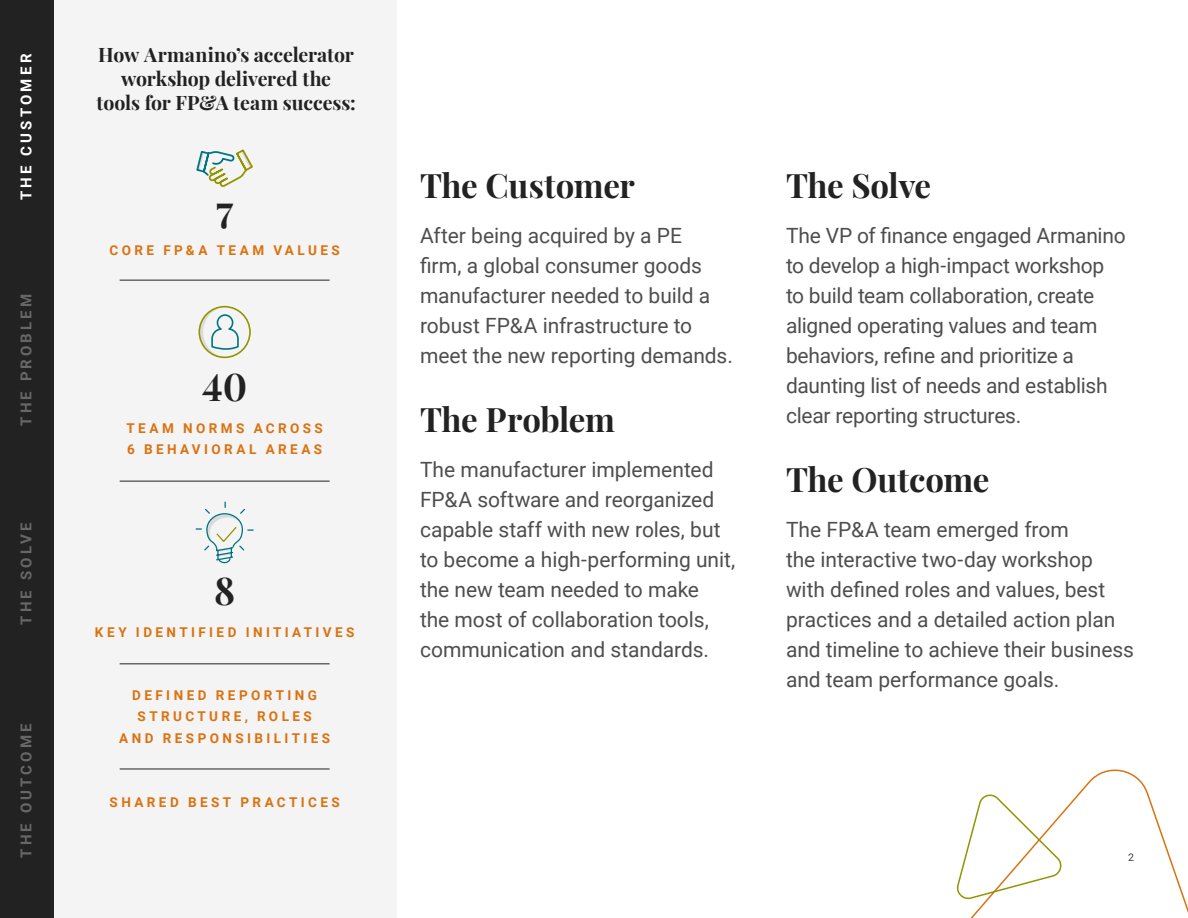
<style>
.page{position:relative;width:1188px;height:918px;background:#fff}
.page>*{position:absolute;margin:0;border:0;box-sizing:border-box;transform-origin:0 0}
.t1{font:37.5px "Playfair Display";color:#222}
.t2{font:33px "Playfair Display";letter-spacing:-.015em;color:#222}
.t3{font:21px/30px "Roboto";letter-spacing:-.005em;color:#4e4e4e}
.t4{font:19.5px/24px "Playfair Display";color:#222;text-align:center}
.t5{font:700 15px "Roboto";letter-spacing:.215em;color:#666766}
.t6{font:700 15px "Roboto";letter-spacing:.215em;color:#fff}
.t7{font:700 13.5px/21px "Roboto";letter-spacing:.255em;color:#da720f}
.t8{font:10.5px "Roboto";color:#404040}
</style>
<div class="page">
<div style="left:4px;top:0;width:393px;height:918px;background:#f4f4f4"></div>
<svg style="left:968px;top:769px;width:220px;height:149px"></svg>
<svg style="left:956px;top:791px;width:107px;height:108px"></svg>
<div style="left:0;top:0;width:54px;height:918px;background:#222"></div>
<hr style="left:120px;top:280px;width:210px;height:1px;background:#222">
<hr style="left:120px;top:481px;width:210px;height:1px;background:#222">
<hr style="left:120px;top:663px;width:210px;height:1px;background:#222">
<hr style="left:120px;top:769px;width:210px;height:1px;background:#222">
<svg style="left:196px;top:149px;width:57px;height:38px"></svg>
<svg style="left:198px;top:306px;width:53px;height:52px"></svg>
<svg style="left:195px;top:501px;width:59px;height:63px"></svg>
<p class="t6" style="left:16px;top:200px;width:148px;rotate:-90deg">THE CUSTOMER</p>
<p class="t5" style="left:16px;top:426px;width:134px;rotate:-90deg">THE PROBLEM</p>
<p class="t5" style="left:16px;top:625px;width:104px;rotate:-90deg">THE SOLVE</p>
<p class="t5" style="left:16px;top:858px;width:136px;rotate:-90deg">THE OUTCOME</p>
<p class="t4" style="left:96px;top:41px;width:261px">How Armanino’s accelerator workshop delivered the<br>tools for FP&amp;A team success:</p>
<h1 class="t1" style="left:216px;top:179px;width:19px">7</h1>
<p class="t7" style="left:110px;top:239px;width:232px">CORE FP&amp;A TEAM VALUES</p>
<h1 class="t1" style="left:202px;top:357px;width:47px">40</h1>
<p class="t7" style="left:127px;top:417px;width:198px">TEAM NORMS ACROSS<br>6 BEHAVIORAL AREAS</p>
<h1 class="t1" style="left:214px;top:561px;width:23px">8</h1>
<p class="t7" style="left:95px;top:621px;width:261px">KEY IDENTIFIED INITIATIVES</p>
<p class="t7" style="left:119px;top:685px;width:212px;text-align:center">DEFINED REPORTING<br>STRUCTURE, ROLES<br>AND RESPONSIBILITIES</p>
<p class="t7" style="left:110px;top:791px;width:232px">SHARED BEST PRACTICES</p>
<h2 class="t2" style="left:420px;top:159px;width:216px">The Customer</h2>
<p class="t3" style="left:420px;top:219px;width:314px">After being acquired by a PE<br>firm, a global consumer goods manufacturer needed to build a robust FP&amp;A infrastructure to meet the new reporting demands.</p>
<h2 class="t2" style="left:420px;top:393px;width:196px">The Problem</h2>
<p class="t3" style="left:420px;top:453px;width:317px">The manufacturer implemented<br>FP&amp;A software and reorganized capable staff with new roles, but to become a high-performing unit, the new team needed to make<br>the most of collaboration tools, communication and standards.</p>
<h2 class="t2" style="left:786px;top:159px;width:147px">The Solve</h2>
<p class="t3" style="left:786px;top:219px;width:341px">The VP of finance engaged Armanino to develop a high-impact workshop to build team collaboration, create aligned operating values and team behaviors, refine and prioritize a daunting list of needs and establish clear reporting structures.</p>
<h2 class="t2" style="left:786px;top:453px;width:205px">The Outcome</h2>
<p class="t3" style="left:786px;top:513px;width:350px">The FP&amp;A team emerged from<br>the interactive two-day workshop with defined roles and values, best practices and a detailed action plan and timeline to achieve their business and team performance goals.</p>
<p class="t8" style="left:1128px;top:850px;width:7px">2</p>
</div>
